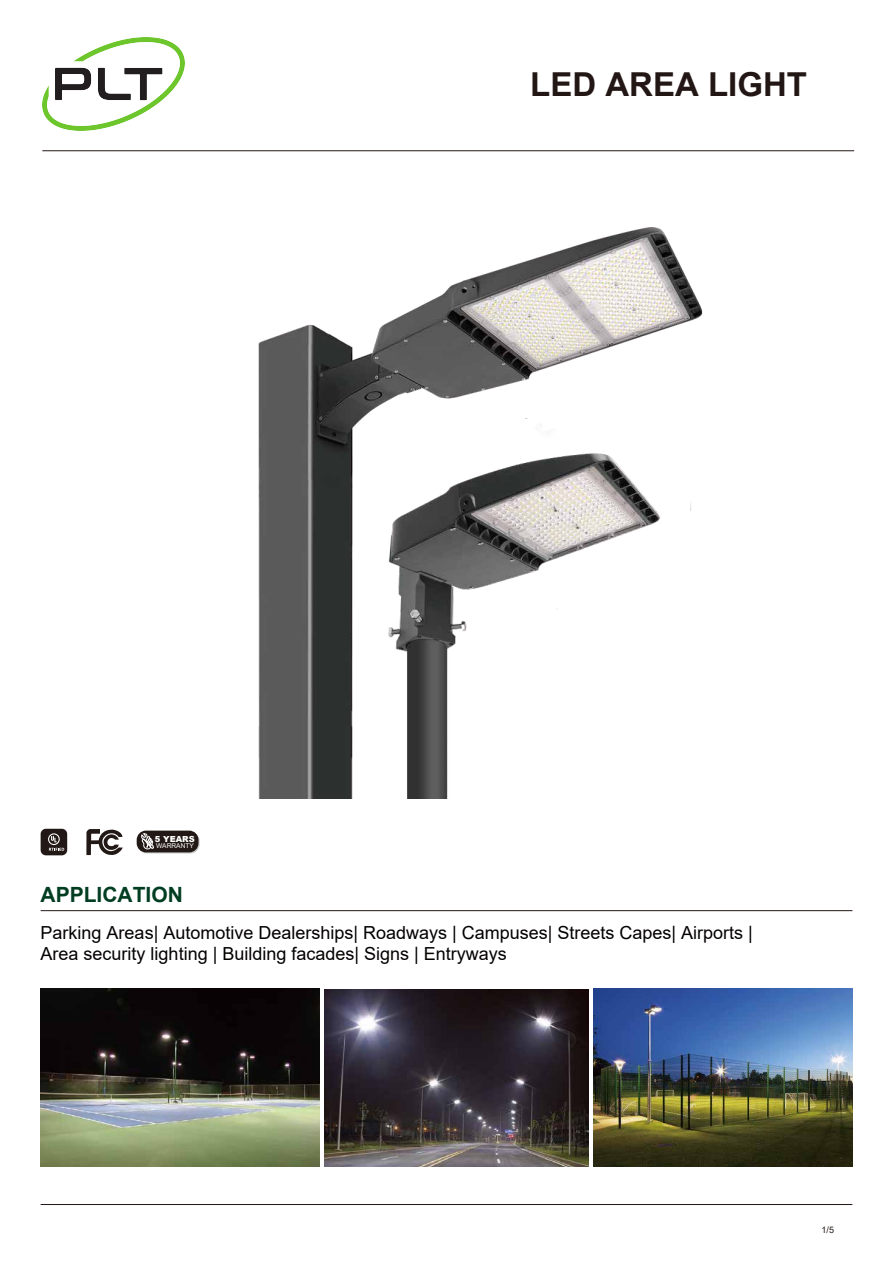
<style>
.page{position:relative;width:893px;height:1263px;background:#fff}
.page>*{position:absolute;margin:0;border:0;box-sizing:border-box;transform-origin:0 0}
.t1{font:700 33px "Arial";color:#221714}
.t2{font:700 21px "Arial";color:#003d21}
.t3{font:18px/21.6px "Arial";color:#040000}
.t4{font:9px "Arial";color:#221714}
.t5{font:900 8.4px "Arial";color:#fff}
.t6{font:6.6px "Arial";color:#fff}
</style>
<div class="page">
<svg style="left:138px;top:832px;width:62px;height:21px"></svg>
<div style="left:137px;top:831px;width:61px;height:21px;background:#221815;border-radius:9px"></div>
<svg style="left:141px;top:833px;width:13px;height:16px"></svg>
<svg style="left:86px;top:829px;width:37px;height:26px"></svg>
<div style="left:41px;top:829px;width:26px;height:26px;background:#221815;border-radius:5px"></div>
<svg style="left:48px;top:833px;width:16px;height:18px"></svg>
<hr style="left:41px;top:910px;width:811px;height:1px;background:#231815">
<hr style="left:41px;top:1204px;width:811px;height:1px;background:#231815">
<hr style="left:42px;top:150px;width:812px;height:1px;background:#231815">
<img style="left:41px;top:988px;width:278px;height:179px">
<img style="left:324px;top:989px;width:265px;height:177px">
<img style="left:593px;top:988px;width:259px;height:179px">
<img style="left:258px;top:227px;width:445px;height:572px">
<img style="left:42px;top:37px;width:142px;height:93px">
<h1 class="t1" style="left:530px;top:61px;width:278px">LED AREA LIGHT</h1>
<p class="t5" style="left:155px;top:832px;width:41px">5 YEARS</p>
<p class="t6" style="left:156px;top:841px;width:39px">WARRANTY</p>
<p class="t2" style="left:41px;top:880px;width:144px">APPLICATION</p>
<p class="t3" style="left:41px;top:921px;width:714px">Parking Areas| Automotive Dealerships| Roadways | Campuses| Streets Capes| Airports |<br>Area security lighting | Building facades| Signs | Entryways</p>
<p class="t4" style="left:822px;top:1223px;width:14px">1/5</p>
</div>
